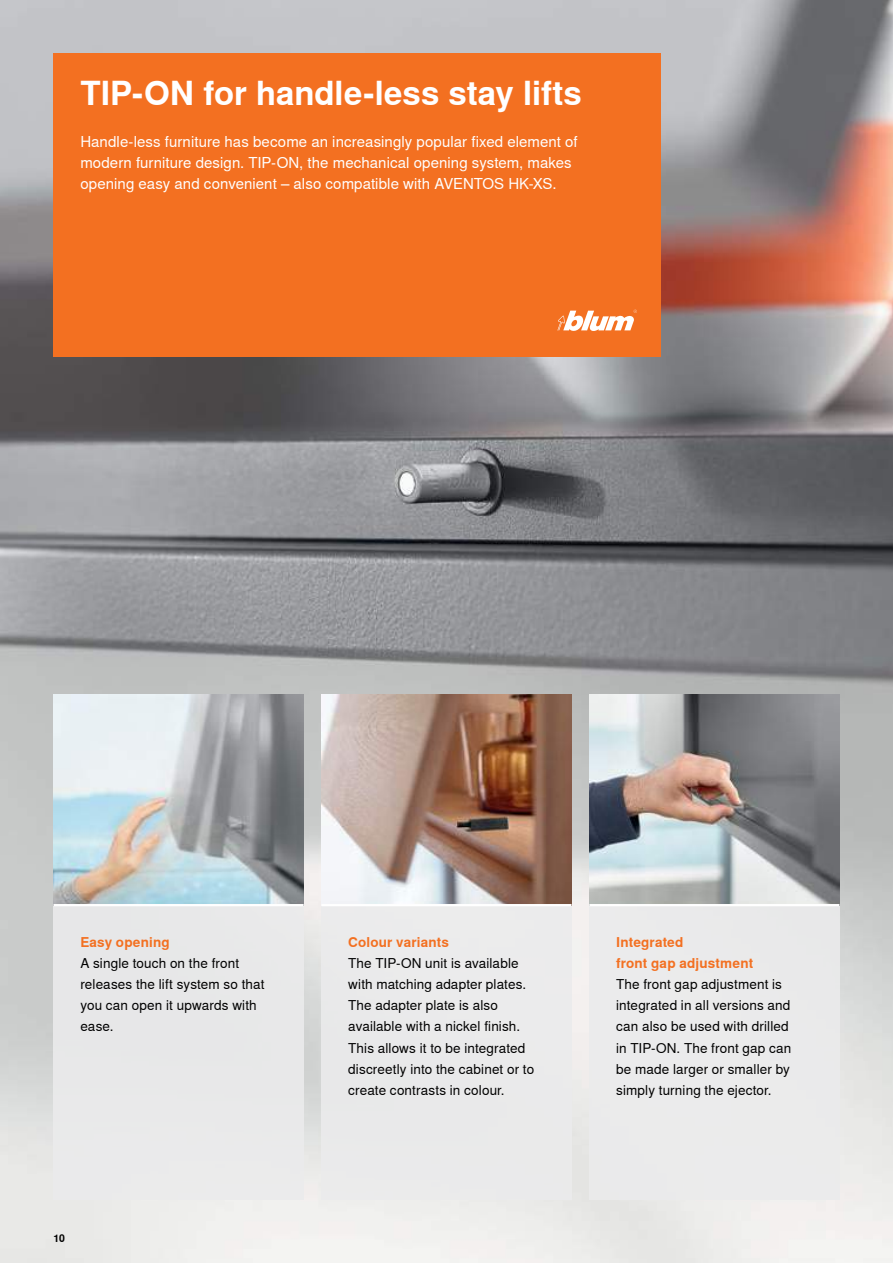
<style>
.page{position:relative;width:893px;height:1263px;background:#fff}
.page>*{position:absolute;margin:0;border:0;box-sizing:border-box;transform-origin:0 0}
.t1{font:700 33px "Nimbus Sans Global";color:#fff}
.t2{font:15px/21px "Nimbus Sans Global";letter-spacing:.005em;color:#fff}
.t3{font:13.5px/21px "Nimbus Sans Global";letter-spacing:.01em;color:#000}
.t4{font:700 13.5px/21px "Nimbus Sans Global";letter-spacing:.01em;color:#f37021}
.t5{font:700 10.5px "Nimbus Sans Global";color:#000}
</style>
<div class="page">
<img style="left:0;top:0;width:893px;height:1263px">
<div style="left:54px;top:54px;width:607px;height:303px;background:#f37021"></div>
<div style="left:54px;top:905px;width:250px;height:295px;background:#ebebec"></div>
<div style="left:321px;top:905px;width:250px;height:295px;background:#ebebec"></div>
<div style="left:589px;top:905px;width:250px;height:295px;background:#ebebec"></div>
<img style="left:54px;top:695px;width:250px;height:209px">
<img style="left:321px;top:695px;width:250px;height:209px">
<img style="left:589px;top:695px;width:250px;height:209px">
<svg style="left:557px;top:310px;width:80px;height:21px"></svg>
<hr style="left:54px;top:904px;width:250px;height:2px;background:#fff">
<hr style="left:321px;top:904px;width:250px;height:2px;background:#fff">
<hr style="left:589px;top:904px;width:250px;height:2px;background:#fff">
<h1 class="t1" style="left:80px;top:75px;width:503px">TIP-ON for handle-less stay lifts</h1>
<p class="t2" style="left:80px;top:132px;width:499px">Handle-less furniture has become an increasingly popular fixed element of modern furniture design. TIP-ON, the mechanical opening system, makes opening easy and convenient – also compatible with AVENTOS HK-XS.</p>
<p class="t4" style="left:80px;top:932px;width:91px">Easy opening</p>
<p class="t3" style="left:80px;top:953px;width:186px">A single touch on the front releases the lift system so that you can open it upwards with ease.</p>
<p class="t5" style="left:54px;top:1232px;width:13px">10</p>
<p class="t4" style="left:348px;top:932px;width:102px">Colour variants</p>
<p class="t3" style="left:348px;top:953px;width:187px">The TIP-ON unit is available with matching adapter plates.<br>The adapter plate is also available with a nickel finish.<br>This allows it to be integrated discreetly into the cabinet or to create contrasts in colour.</p>
<p class="t4" style="left:616px;top:932px;width:139px">Integrated<br>front gap adjustment</p>
<p class="t3" style="left:616px;top:974px;width:177px">The front gap adjustment is integrated in all versions and can also be used with drilled in TIP-ON. The front gap can be made larger or smaller by simply turning the ejector.</p>
</div>
